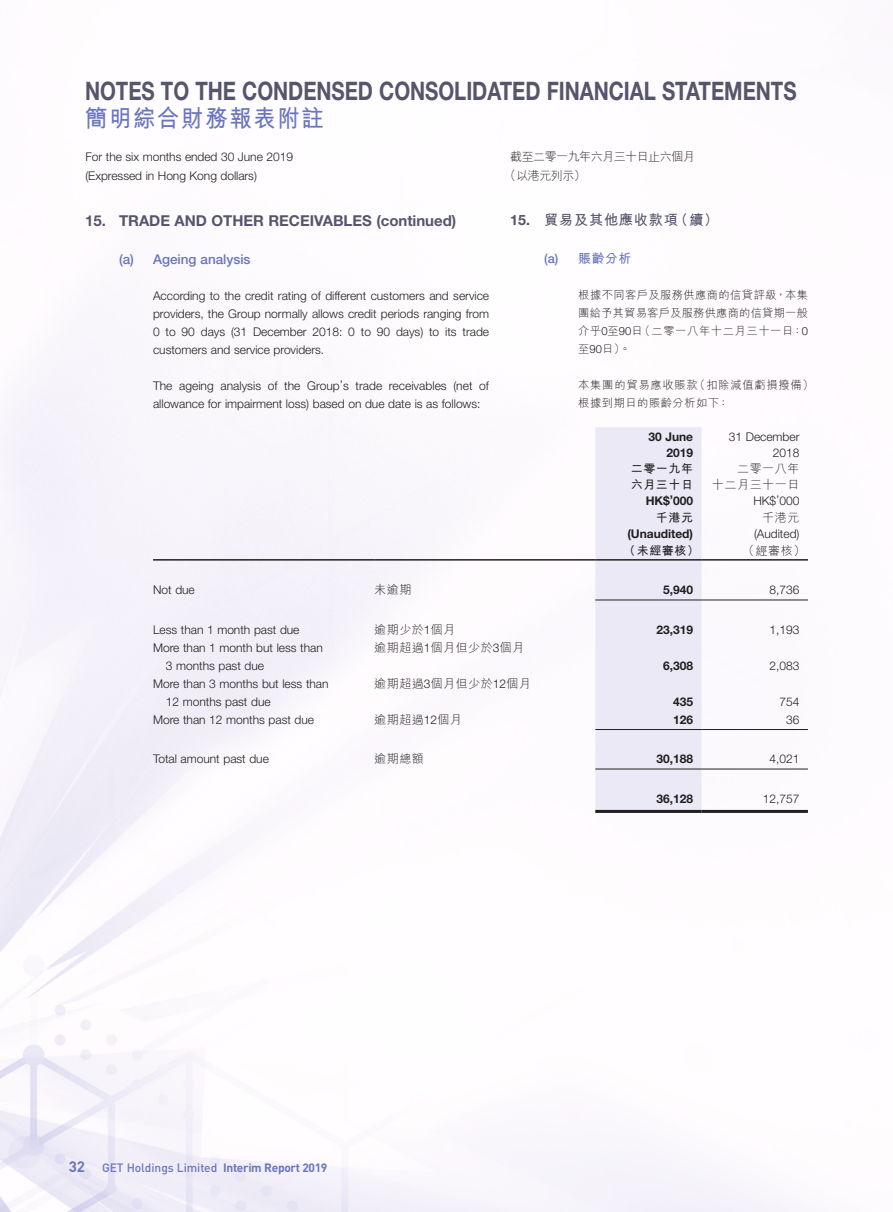
<style>
.page{position:relative;width:893px;height:1212px;background:#fff}
.page>*{position:absolute;margin:0;border:0;box-sizing:border-box;transform-origin:0 0}
.t1{font:700 25.5px "Helvetica Neue LT Std";color:#57556c;scale:.8 1}
.t2{font:700 24px "M Hei HK";letter-spacing:.08em;color:#6975c0;scale:.93 1}
.Heading_1{font:700 15px "Helvetica Neue LT Std";color:#57556c}
.t3{font:700 15px "DIN";color:#6975c0}
.C_Heading_1{font:700 14.25px "M Hei HK";letter-spacing:.05em;color:#57556c}
.Heading_2{font:500 13.5px "Helvetica Neue LT Std";color:#6975c0}
.C_Heading_2{font:700 12.75px "M Hei HK";color:#6975c0}
.Body_Text{font:300 12px/18px "Helvetica Neue LT Std";color:#231f20}
.Body_Text-2{font:300 12px "M Hei HK";letter-spacing:.05em;color:#231f20}
.Body_Text-3{font:700 12px "Helvetica Neue LT Std";color:#231f20}
.t4{font:500 12px "DIN";letter-spacing:-.005em;color:#6975c0}
.Body_Text-4{font:300 12px/18.5px "M Hei HK";letter-spacing:-.04em;color:#231f20}
.Body_Text-5{font:700 12px "M Hei HK";letter-spacing:.05em;color:#231f20}
.C_Body_Text{font:300 11.25px/18px "M Hei HK";letter-spacing:.05em;color:#231f20;text-align:justify}
.s1{font-family:"Helvetica Neue LT Std"}
.s2{font-family:"Helvetica Neue LT Std";font-weight:500}
.s3{font-weight:700}
</style>
<div class="page">
<div style="left:595px;top:427px;width:107px;height:383px;background:#ebe9f6"></div>
<hr style="left:153px;top:559px;width:221px;height:2px;background:#231f20">
<hr style="left:374px;top:559px;width:221px;height:2px;background:#231f20">
<hr style="left:595px;top:559px;width:107px;height:2px;background:#231f20">
<hr style="left:702px;top:559px;width:106px;height:2px;background:#231f20">
<hr style="left:595px;top:600px;width:107px;height:1px;background:#231f20">
<hr style="left:702px;top:600px;width:106px;height:1px;background:#231f20">
<hr style="left:595px;top:729px;width:107px;height:1px;background:#231f20">
<hr style="left:702px;top:729px;width:106px;height:1px;background:#231f20">
<hr style="left:595px;top:769px;width:107px;height:1px;background:#231f20">
<hr style="left:702px;top:769px;width:106px;height:1px;background:#231f20">
<hr style="left:595px;top:810px;width:107px;height:3px;background:#231f20">
<hr style="left:702px;top:810px;width:106px;height:3px;background:#231f20">
<h1 class="t1" style="left:85px;top:75px;width:891px">NOTES TO THE CONDENSED CONSOLIDATED FINANCIAL STATEMENTS</h1>
<h2 class="t2" style="left:85px;top:101px;width:258px">簡明綜合財務報表附註</h2>
<p class="Body_Text" style="left:85px;top:148px;width:209px;line-height:18.5px">For the six months ended 30 June 2019 (Expressed in Hong Kong dollars)</p>
<p class="Body_Text-4" style="left:504px;top:148px;width:192px;text-indent:6px">截至二零一九年六月三十日止六個月（以港元列示）</p>
<p class="C_Heading_1" style="left:510px;top:210px;width:210px"><span class="s1">15.</span> 貿易及其他應收款項（續）</p>
<p class="C_Heading_2" style="left:544px;top:249px;width:88px"><span class="s2">(a)</span> 賬齡分析</p>
<p class="C_Body_Text" style="left:578px;top:286px;width:231px">根據不同客戶及服務供應商的信貸評級，本集團給予其貿易客戶及服務供應商的信貸期一般介乎<span class="s1">0</span>至<span class="s1">90</span>日（二零一八年十二月三十一日：<span class="s1">0</span>至<span class="s1">90</span>日）。</p>
<p class="C_Body_Text" style="left:578px;top:376px;width:237px">本集團的貿易應收賬款（扣除減值虧損撥備）根據到期日的賬齡分析如下：</p>
<p class="Heading_1" style="left:85px;top:211px;width:373px">15. TRADE AND OTHER RECEIVABLES (continued)</p>
<p class="Heading_2" style="left:119px;top:251px;width:133px">(a) Ageing analysis</p>
<p class="Body_Text" style="left:153px;top:286px;width:338px;text-align:justify">According to the credit rating of different customers and service providers, the Group normally allows credit periods ranging from 0 to 90 days (31 December 2018: 0 to 90 days) to its trade customers and service providers.</p>
<p class="Body_Text" style="left:153px;top:376px;width:337px">The ageing analysis of the Group’s trade receivables (net of allowance for impairment loss) based on due date is as follows:</p>
<p class="Body_Text-3" style="left:648px;top:429px;width:46px">30 June</p>
<p class="Body_Text-3" style="left:666px;top:445px;width:28px">2019</p>
<p class="Body_Text-5" style="left:631px;top:460px;width:64px">二零一九年</p>
<p class="Body_Text-5" style="left:631px;top:475px;width:64px">六月三十日</p>
<p class="Body_Text" style="left:729px;top:428px;width:72px">31 December</p>
<p class="Body_Text" style="left:773px;top:443px;width:28px">2018</p>
<p class="Body_Text-2" style="left:737px;top:462px;width:64px">二零一八年</p>
<p class="Body_Text-2" style="left:712px;top:478px;width:89px">十二月三十一日</p>
<p class="Body_Text-3" style="left:646px;top:493px;width:49px">HK$’000</p>
<p class="Body_Text" style="left:753px;top:491px;width:48px">HK$’000</p>
<p class="Body_Text-5" style="left:656px;top:508px;width:39px">千港元</p>
<p class="Body_Text-2" style="left:762px;top:511px;width:39px">千港元</p>
<p class="Body_Text-3" style="left:627px;top:526px;width:67px">(Unaudited)</p>
<p class="Body_Text" style="left:754px;top:524px;width:47px">(Audited)</p>
<p class="Body_Text-5" style="left:624px;top:541px;width:77px">（未經審核）</p>
<p class="Body_Text-2" style="left:742px;top:544px;width:64px">（經審核）</p>
<p class="Body_Text" style="left:153px;top:581px;width:43px">Not due</p>
<p class="Body_Text-2" style="left:374px;top:584px;width:39px">未逾期</p>
<p class="Body_Text-3" style="left:663px;top:583px;width:31px">5,940</p>
<p class="Body_Text" style="left:769px;top:581px;width:31px">8,736</p>
<p class="Body_Text" style="left:153px;top:620px;width:148px">Less than 1 month past due</p>
<p class="Body_Text-2" style="left:374px;top:623px;width:82px">逾期少於<span class="s1">1</span>個月</p>
<p class="Body_Text-3" style="left:657px;top:622px;width:38px">23,319</p>
<p class="Body_Text" style="left:769px;top:620px;width:31px">1,193</p>
<p class="Body_Text" style="left:166px;top:638px;width:158px;text-indent:-13px">More than 1 month but less than<br>3 months past due</p>
<p class="Body_Text-2" style="left:374px;top:641px;width:151px">逾期超過<span class="s1">1</span>個月但少於<span class="s1">3</span>個月</p>
<p class="Body_Text-3" style="left:663px;top:658px;width:31px">6,308</p>
<p class="Body_Text" style="left:769px;top:656px;width:31px">2,083</p>
<p class="Body_Text" style="left:166px;top:674px;width:164px;text-indent:-13px">More than 3 months but less than<br>12 months past due</p>
<p class="Body_Text-2" style="left:374px;top:677px;width:158px">逾期超過<span class="s1">3</span>個月但少於<span class="s1">12</span>個月</p>
<p class="Body_Text-3" style="left:673px;top:694px;width:21px">435</p>
<p class="Body_Text" style="left:779px;top:692px;width:21px">754</p>
<p class="Body_Text" style="left:153px;top:710px;width:163px">More than 12 months past due</p>
<p class="Body_Text-2" style="left:374px;top:713px;width:89px">逾期超過<span class="s1">12</span>個月</p>
<p class="Body_Text-3" style="left:673px;top:712px;width:21px">126</p>
<p class="Body_Text" style="left:786px;top:710px;width:15px">36</p>
<p class="Body_Text" style="left:153px;top:750px;width:117px">Total amount past due</p>
<p class="Body_Text-2" style="left:374px;top:753px;width:51px">逾期總額</p>
<p class="Body_Text-3" style="left:657px;top:752px;width:38px">30,188</p>
<p class="Body_Text" style="left:769px;top:750px;width:31px">4,021</p>
<p class="Body_Text-3" style="left:657px;top:791px;width:38px">36,128</p>
<p class="Body_Text" style="left:763px;top:789px;width:38px">12,757</p>
<p class="t3" style="left:69px;top:1156px;width:18px">32</p>
<p class="t4" style="left:102px;top:1160px;width:227px">GET Holdings Limited <span class="s3">Interim Report 2019</span></p>
</div>
